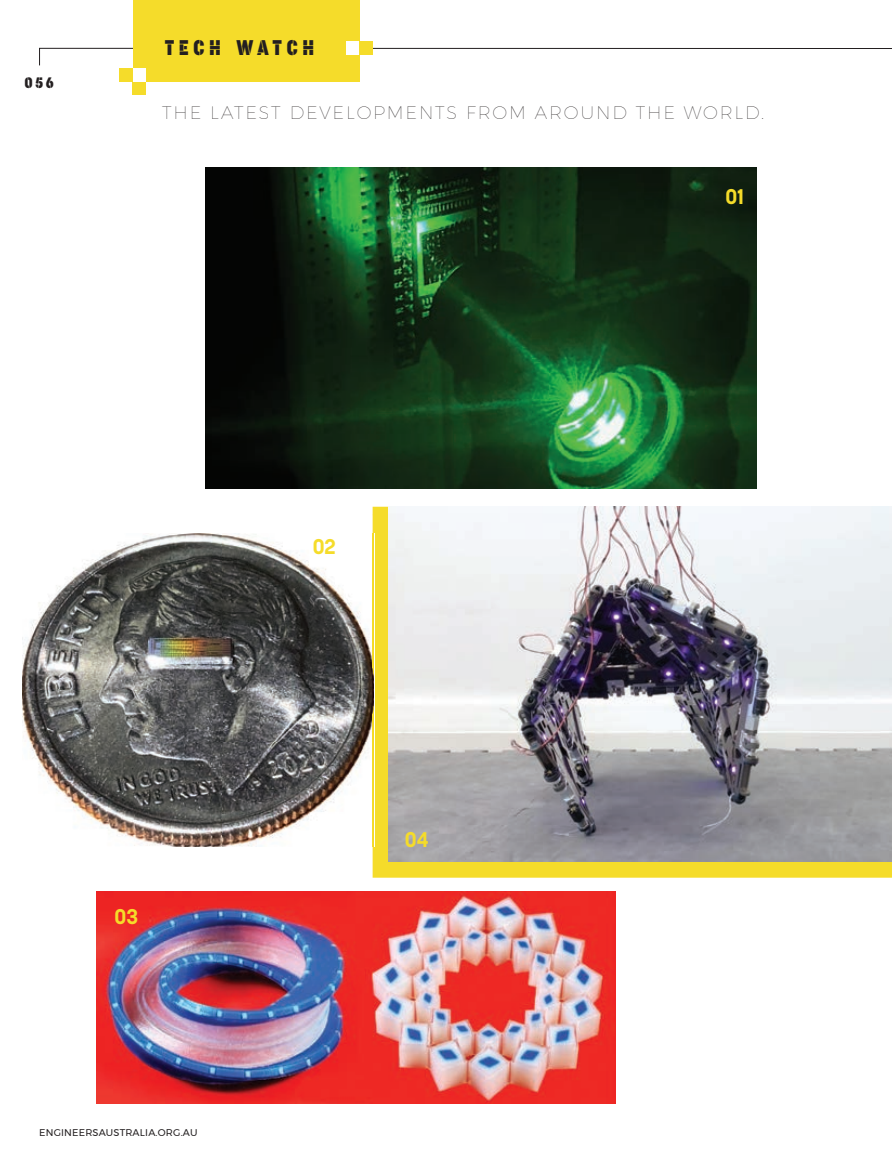
<style>
.page{position:relative;width:892px;height:1164px;background:#fff}
.page>*{position:absolute;margin:0;border:0;box-sizing:border-box;transform-origin:0 0}
.t1{font:21px "Korolev Military Stencil";letter-spacing:.2em;color:#231f20}
.t2{font:700 21px "Korolev";color:#f5dc2a}
.t3{font:100 18px "Montserrat";letter-spacing:.1em;color:#231f20}
.t4{font:15px "Korolev Military Stencil";color:#231f20}
.t5{font:9.75px "Montserrat";letter-spacing:.02em;color:#231f20}
</style>
<div class="page">
<div style="left:372px;top:506px;width:519px;height:371px;background:#f5dc2a"></div>
<img style="left:388px;top:506px;width:503px;height:355px">
<img style="left:97px;top:891px;width:518px;height:212px">
<img style="left:22px;top:534px;width:352px;height:312px">
<img style="left:205px;top:167px;width:551px;height:321px">
<svg style="left:39px;top:48px;width:852px;height:18px"></svg>
<div style="left:133px;top:0;width:226px;height:82px;background:#f5dc2a"></div>
<div style="left:346px;top:41px;width:13px;height:13px;background:#fff"></div>
<div style="left:359px;top:41px;width:13px;height:13px;background:#f5dc2a"></div>
<div style="left:133px;top:82px;width:13px;height:13px;background:#f5dc2a"></div>
<div style="left:133px;top:68px;width:13px;height:14px;background:#fff"></div>
<div style="left:120px;top:68px;width:13px;height:14px;background:#f5dc2a"></div>
<p class="t4" style="left:25px;top:73px;width:31px">056</p>
<p class="t1" style="left:165px;top:35px;width:151px">TECH WATCH</p>
<p class="t3" style="left:162px;top:100px;width:603px">THE LATEST DEVELOPMENTS FROM AROUND THE WORLD.</p>
<p class="t2" style="left:725px;top:184px;width:20px">01</p>
<p class="t2" style="left:115px;top:903px;width:25px">03</p>
<p class="t2" style="left:312px;top:533px;width:25px">02</p>
<p class="t2" style="left:405px;top:826px;width:25px">04</p>
<p class="t5" style="left:39px;top:1124px;width:160px">ENGINEERSAUSTRALIA.ORG.AU</p>
</div>
